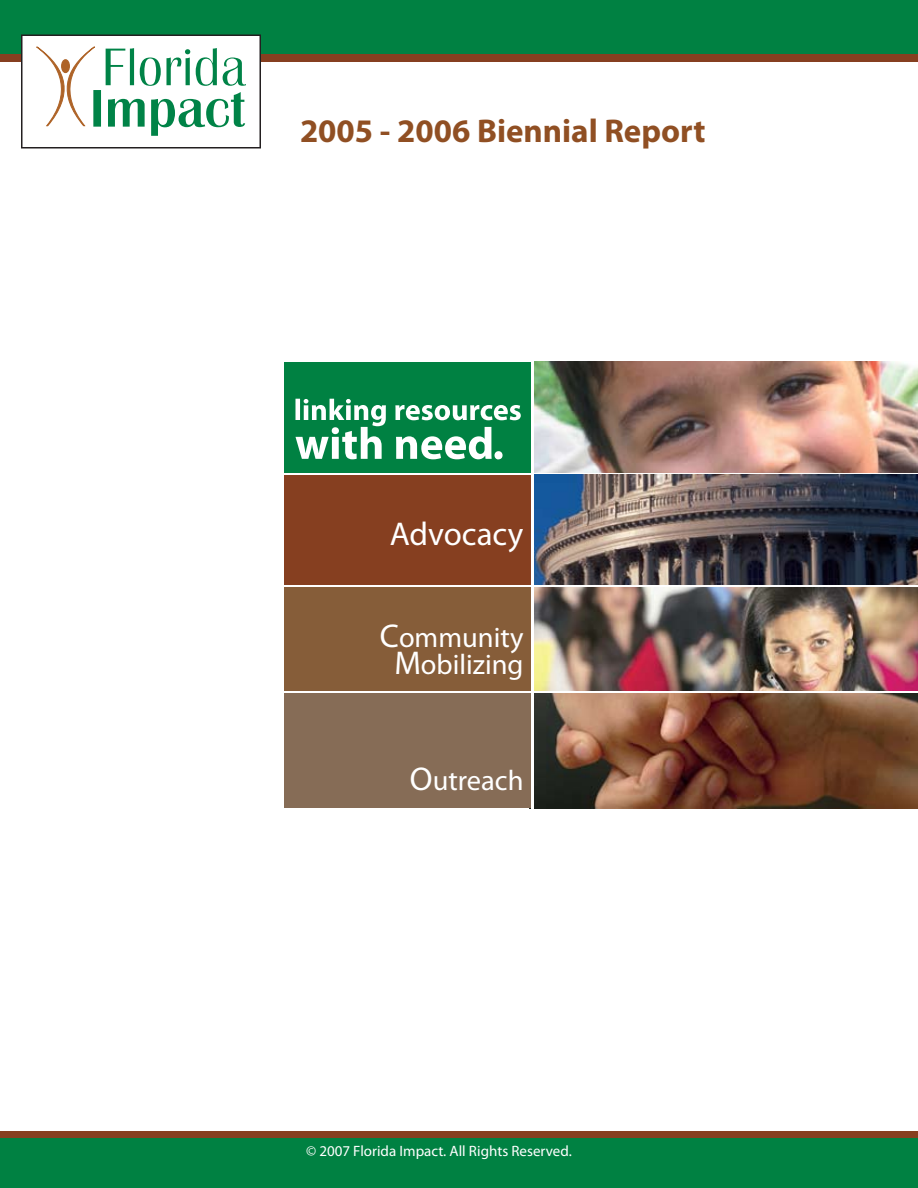
<style>
.page{position:relative;width:918px;height:1188px;background:#fff}
.page>*{position:absolute;margin:0;border:0;box-sizing:border-box;transform-origin:0 0}
.t1{font:700 33px "Myriad Pro";color:#904f23}
.t2{font:33px "Myriad Pro";color:#fff}
.t3{font:28.5px/27px "Myriad Pro";color:#fff;text-align:center}
.t4{font:15px "Myriad Pro";color:#fff}
.s1{font-size:33px}
</style>
<div class="page">
<img style="left:534px;top:476px;width:384px;height:215px">
<div style="left:0;top:18px;width:918px;height:44px;background:#863f20"></div>
<div style="left:0;top:0;width:918px;height:54px;background:#008142"></div>
<div style="left:22px;top:35px;width:238px;height:113px;background:#fff"></div>
<div style="left:21px;top:34px;width:240px;height:114px;border:2px solid #231f20"></div>
<div style="left:0;top:1131px;width:918px;height:43px;background:#863f20"></div>
<div style="left:0;top:1138px;width:918px;height:50px;background:#008142"></div>
<img style="left:534px;top:693px;width:384px;height:115px">
<img style="left:534px;top:362px;width:384px;height:114px">
<div style="left:284px;top:362px;width:248px;height:113px;background:#008142"></div>
<svg style="left:296px;top:399px;width:225px;height:60px"></svg>
<svg style="left:36px;top:46px;width:210px;height:90px"></svg>
<div style="left:284px;top:473px;width:248px;height:113px;background:#863f20"></div>
<div style="left:284px;top:587px;width:248px;height:105px;background:#865d39"></div>
<div style="left:284px;top:692px;width:248px;height:116px;background:#866c56"></div>
<hr style="left:531px;top:357px;width:2px;height:467px;background:#fff">
<hr style="left:280px;top:473px;width:638px;height:2px;background:#fff">
<hr style="left:270px;top:692px;width:648px;height:1px;background:#fff">
<hr style="left:282px;top:586px;width:636px;height:1px;background:#fff">
<h1 class="t1" style="left:300px;top:109px;width:407px">2005 - 2006 Biennial Report</h1>
<h1 class="t2" style="left:390px;top:514px;width:135px">Advocacy</h1>
<h2 class="t3" style="left:380px;top:624px;width:145px"><span class="s1">C</span>ommunity<br><span class="s1">M</span>obilizing</h2>
<h2 class="t3" style="left:410px;top:766px;width:115px"><span class="s1">O</span>utreach</h2>
<p class="t4" style="left:306px;top:1141px;width:267px">© 2007 Florida Impact. All Rights Reserved.</p>
</div>
